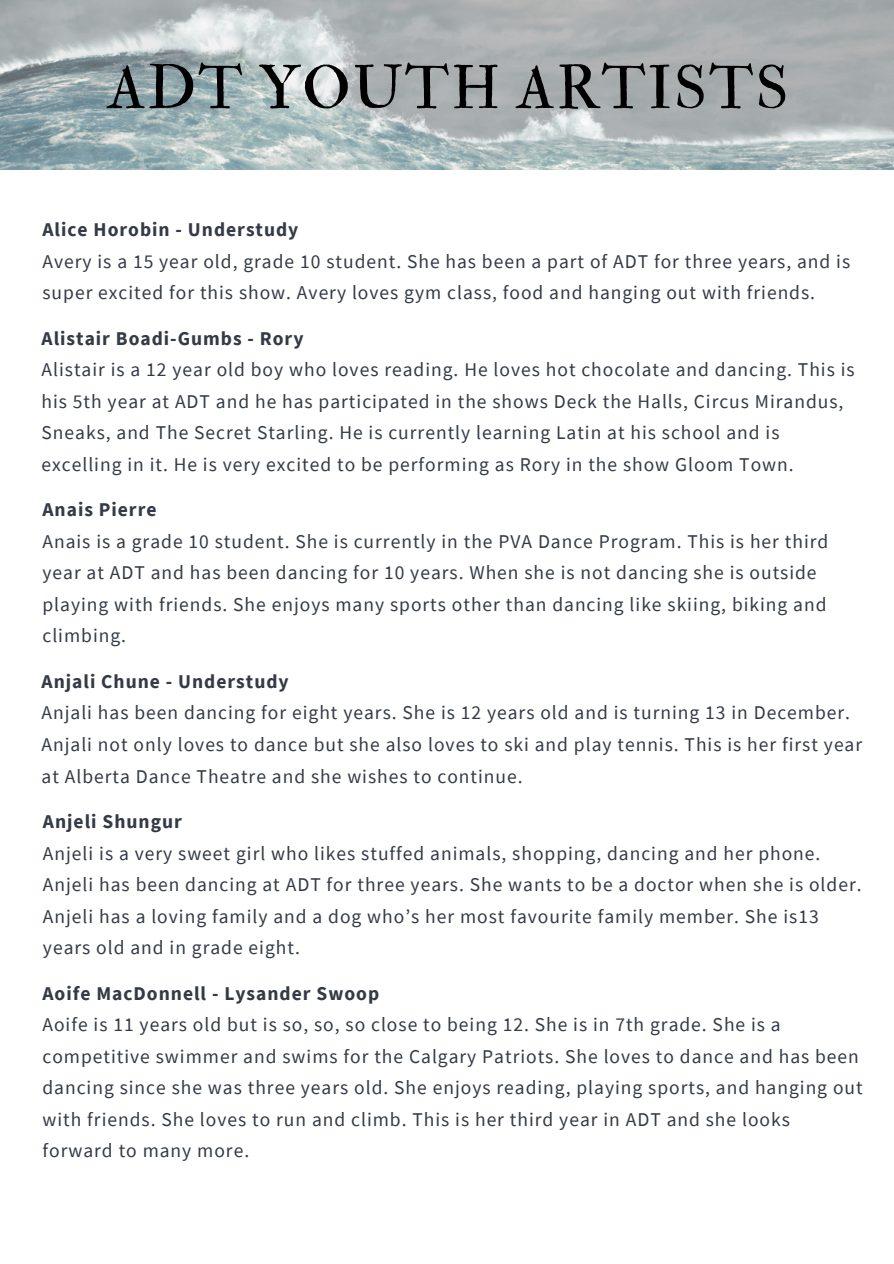
<style>
.page{position:relative;width:894px;height:1264px;background:#fff}
.page>*{position:absolute;margin:0;border:0;box-sizing:border-box;transform-origin:0 0}
.t1{font:60px "IM FELL Double Pica Roman";letter-spacing:.03em;color:#000}
.t2{font:19.5px/31.5px "Source Sans Pro";letter-spacing:.05em;color:#343a46}
.t3{font:700 19.5px "Source Sans Pro";letter-spacing:.05em;color:#343a46}
</style>
<div class="page">
<img style="left:0;top:0;width:893px;height:170px">
<p class="t1" style="left:107px;top:52px;width:682px">ADT YOUTH ARTISTS</p>
<p class="t3" style="left:42px;top:217px;width:257px">Alice Horobin - Understudy</p>
<p class="t2" style="left:42px;top:245px;width:809px">Avery is a 15 year old, grade 10 student. She has been a part of ADT for three years, and is super excited for this show. Avery loves gym class, food and hanging out with friends.</p>
<p class="t3" style="left:42px;top:325px;width:263px">Alistair Boadi-Gumbs - Rory</p>
<h1 class="t2" style="left:42px;top:353px;width:814px">Alistair is a 12 year old boy who loves reading. He loves hot chocolate and dancing. This is his 5th year at ADT and he has participated in the shows Deck the Halls, Circus Mirandus, Sneaks, and The Secret Starling. He is currently learning Latin at his school and is excelling in it. He is very excited to be performing as Rory in the show Gloom Town.</h1>
<p class="t3" style="left:42px;top:497px;width:115px">Anais Pierre</p>
<p class="t2" style="left:42px;top:525px;width:787px">Anais is a grade 10 student. She is currently in the PVA Dance Program. This is her third year at ADT and has been dancing for 10 years. When she is not dancing she is outside playing with friends. She enjoys many sports other than dancing like skiing, biking and climbing.</p>
<p class="t3" style="left:42px;top:668px;width:248px">Anjali Chune - Understudy</p>
<p class="t2" style="left:42px;top:696px;width:822px">Anjali has been dancing for eight years. She is 12 years old and is turning 13 in December.<br>Anjali not only loves to dance but she also loves to ski and play tennis. This is her first year at Alberta Dance Theatre and she wishes to continue.</p>
<p class="t3" style="left:43px;top:809px;width:140px">Anjeli Shungur</p>
<p class="t2" style="left:43px;top:837px;width:819px">Anjeli is a very sweet girl who likes stuffed animals, shopping, dancing and her phone.<br>Anjeli has been dancing at ADT for three years. She wants to be a doctor when she is older.<br>Anjeli has a loving family and a dog who’s her most favourite family member. She is13 years old and in grade eight.</p>
<p class="t3" style="left:42px;top:980px;width:338px">Aoife MacDonnell - Lysander Swoop</p>
<p class="t2" style="left:42px;top:1008px;width:821px">Aoife is 11 years old but is so, so, so close to being 12. She is in 7th grade. She is a competitive swimmer and swims for the Calgary Patriots. She loves to dance and has been dancing since she was three years old. She enjoys reading, playing sports, and hanging out with friends. She loves to run and climb. This is her third year in ADT and she looks forward to many more.</p>
</div>
